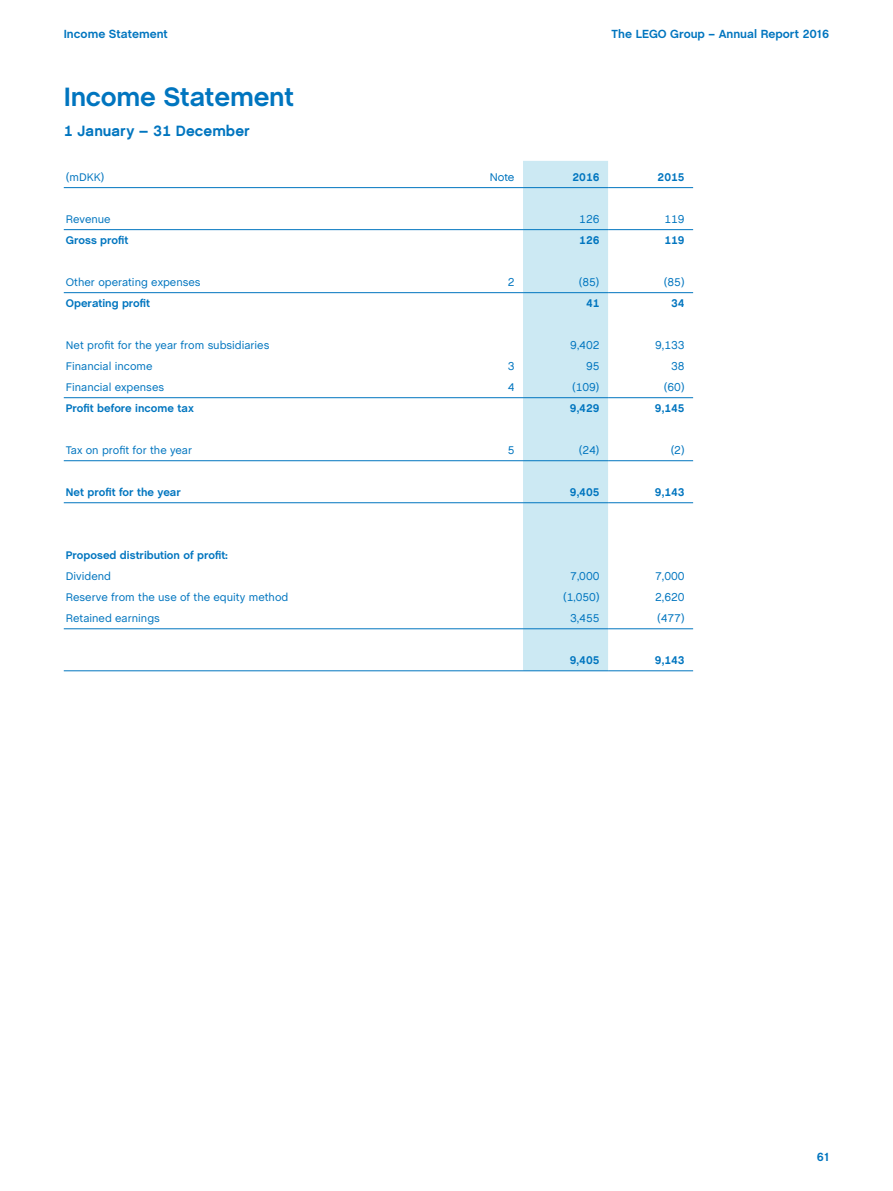
<style>
.page{position:relative;width:893px;height:1191px;background:#fff}
.page>*{position:absolute;margin:0;border:0;box-sizing:border-box;transform-origin:0 0}
.t1{font:700 27px "LEGO Chalet 50";letter-spacing:-.01em;color:#0075bf}
.t2{font:700 15px "LEGO Chalet 60 Tab";letter-spacing:.005em;color:#0075bf}
.t3{font:700 12px "LEGO Chalet 50";color:#0075bf}
.t4{font:11.25px "LEGO Chalet 50";color:#0075bf}
.t5{font:700 11.25px "LEGO Chalet 50";color:#0075bf}
.t6{font:11.25px "LEGO Chalet 60 Tab";color:#0075bf}
.t7{font:700 11.25px "LEGO Chalet 60 Tab";color:#0075bf}
.s1{font-family:"LEGO Chalet 60 Tab"}
.s2{font-family:"LEGO Chalet 50"}
</style>
<div class="page">
<div style="left:523px;top:161px;width:85px;height:509px;background:#cce9f3"></div>
<hr style="left:64px;top:628px;width:374px;height:1px;background:#0075bf">
<hr style="left:438px;top:628px;width:85px;height:1px;background:#0075bf">
<hr style="left:523px;top:628px;width:85px;height:1px;background:#0075bf">
<hr style="left:608px;top:628px;width:85px;height:1px;background:#0075bf">
<hr style="left:64px;top:670px;width:374px;height:1px;background:#0075bf">
<hr style="left:438px;top:670px;width:85px;height:1px;background:#0075bf">
<hr style="left:523px;top:670px;width:85px;height:1px;background:#0075bf">
<hr style="left:608px;top:670px;width:85px;height:1px;background:#0075bf">
<hr style="left:64px;top:502px;width:374px;height:1px;background:#0075bf">
<hr style="left:438px;top:502px;width:85px;height:1px;background:#0075bf">
<hr style="left:523px;top:502px;width:85px;height:1px;background:#0075bf">
<hr style="left:608px;top:502px;width:85px;height:1px;background:#0075bf">
<hr style="left:64px;top:460px;width:374px;height:1px;background:#0075bf">
<hr style="left:438px;top:460px;width:85px;height:1px;background:#0075bf">
<hr style="left:523px;top:460px;width:85px;height:1px;background:#0075bf">
<hr style="left:608px;top:460px;width:85px;height:1px;background:#0075bf">
<hr style="left:64px;top:397px;width:374px;height:1px;background:#0075bf">
<hr style="left:438px;top:397px;width:85px;height:1px;background:#0075bf">
<hr style="left:523px;top:397px;width:85px;height:1px;background:#0075bf">
<hr style="left:608px;top:397px;width:85px;height:1px;background:#0075bf">
<hr style="left:64px;top:292px;width:374px;height:1px;background:#0075bf">
<hr style="left:438px;top:292px;width:85px;height:1px;background:#0075bf">
<hr style="left:523px;top:292px;width:85px;height:1px;background:#0075bf">
<hr style="left:608px;top:292px;width:85px;height:1px;background:#0075bf">
<hr style="left:64px;top:229px;width:374px;height:1px;background:#0075bf">
<hr style="left:438px;top:229px;width:85px;height:1px;background:#0075bf">
<hr style="left:523px;top:229px;width:85px;height:1px;background:#0075bf">
<hr style="left:608px;top:229px;width:85px;height:1px;background:#0075bf">
<hr style="left:64px;top:187px;width:374px;height:1px;background:#0075bf">
<hr style="left:438px;top:187px;width:85px;height:1px;background:#0075bf">
<hr style="left:523px;top:187px;width:85px;height:1px;background:#0075bf">
<hr style="left:608px;top:187px;width:85px;height:1px;background:#0075bf">
<p class="t3" style="left:64px;top:27px;width:106px">Income Statement</p>
<p class="t3" style="left:612px;top:27px;width:219px">The LEGO Group – Annual Report 2016</p>
<h1 class="t1" style="left:64px;top:80px;width:232px">Income Statement</h1>
<h2 class="t2" style="left:64px;top:121px;width:187px">1 January – 31 December</h2>
<p class="t4" style="left:66px;top:170px;width:40px">(mDKK)</p>
<p class="t6" style="left:490px;top:170px;width:26px">Note</p>
<p class="t7" style="left:573px;top:170px;width:28px">2016</p>
<p class="t7" style="left:658px;top:170px;width:28px">2015</p>
<p class="t4" style="left:66px;top:212px;width:46px">Revenue</p>
<p class="t6" style="left:579px;top:212px;width:22px">126</p>
<p class="t6" style="left:664px;top:212px;width:22px">119</p>
<p class="t5" style="left:66px;top:233px;width:64px">Gross profit</p>
<p class="t7" style="left:579px;top:233px;width:22px">126</p>
<p class="t7" style="left:664px;top:233px;width:22px">119</p>
<p class="t4" style="left:66px;top:275px;width:136px">Other operating expenses</p>
<p class="t6" style="left:508px;top:275px;width:8px">2</p>
<p class="t4" style="left:579px;top:275px;width:22px">(<span class="s1">85</span>)</p>
<p class="t4" style="left:664px;top:275px;width:22px">(<span class="s1">85</span>)</p>
<p class="t5" style="left:66px;top:296px;width:86px">Operating profit</p>
<p class="t7" style="left:586px;top:296px;width:15px">41</p>
<p class="t7" style="left:671px;top:296px;width:15px">34</p>
<p class="t4" style="left:66px;top:338px;width:205px">Net profit for the year from subsidiaries</p>
<p class="t6" style="left:570px;top:338px;width:31px">9,402</p>
<p class="t6" style="left:655px;top:338px;width:31px">9<span class="s2">,</span>133</p>
<p class="t4" style="left:66px;top:359px;width:88px">Financial income</p>
<p class="t6" style="left:508px;top:359px;width:8px">3</p>
<p class="t6" style="left:586px;top:359px;width:15px">95</p>
<p class="t6" style="left:671px;top:359px;width:15px">38</p>
<p class="t4" style="left:66px;top:380px;width:100px">Financial expenses</p>
<p class="t6" style="left:508px;top:380px;width:8px">4</p>
<p class="t6" style="left:572px;top:380px;width:29px"><span class="s2">(</span>109<span class="s2">)</span></p>
<p class="t4" style="left:664px;top:380px;width:22px">(<span class="s1">60</span>)</p>
<p class="t5" style="left:66px;top:401px;width:129px">Profit before income tax</p>
<p class="t7" style="left:570px;top:401px;width:31px">9,429</p>
<p class="t7" style="left:655px;top:401px;width:31px">9<span class="s2">,</span>145</p>
<p class="t4" style="left:66px;top:443px;width:128px">Tax on profit for the year</p>
<p class="t6" style="left:508px;top:443px;width:8px">5</p>
<p class="t4" style="left:579px;top:443px;width:22px">(<span class="s1">24</span>)</p>
<p class="t4" style="left:671px;top:443px;width:15px">(<span class="s1">2</span>)</p>
<p class="t5" style="left:66px;top:485px;width:116px">Net profit for the year</p>
<p class="t7" style="left:570px;top:485px;width:31px">9,405</p>
<p class="t7" style="left:655px;top:485px;width:31px">9<span class="s2">,</span>143</p>
<p class="t5" style="left:66px;top:548px;width:164px">Proposed distribution of profit:</p>
<p class="t4" style="left:66px;top:569px;width:47px">Dividend</p>
<p class="t6" style="left:570px;top:569px;width:31px">7,000</p>
<p class="t6" style="left:655px;top:569px;width:31px">7<span class="s2">,</span>000</p>
<p class="t4" style="left:66px;top:590px;width:224px">Reserve from the use of the equity method</p>
<p class="t6" style="left:563px;top:590px;width:38px">(1,050)</p>
<p class="t6" style="left:655px;top:590px;width:31px">2<span class="s2">,</span>620</p>
<p class="t4" style="left:66px;top:611px;width:96px">Retained earnings</p>
<p class="t6" style="left:570px;top:611px;width:31px">3<span class="s2">,</span>455</p>
<p class="t6" style="left:657px;top:611px;width:29px"><span class="s2">(</span>477<span class="s2">)</span></p>
<p class="t7" style="left:570px;top:653px;width:31px">9,405</p>
<p class="t7" style="left:655px;top:653px;width:31px">9<span class="s2">,</span>143</p>
<p class="t3" style="left:817px;top:1150px;width:14px">61</p>
</div>
